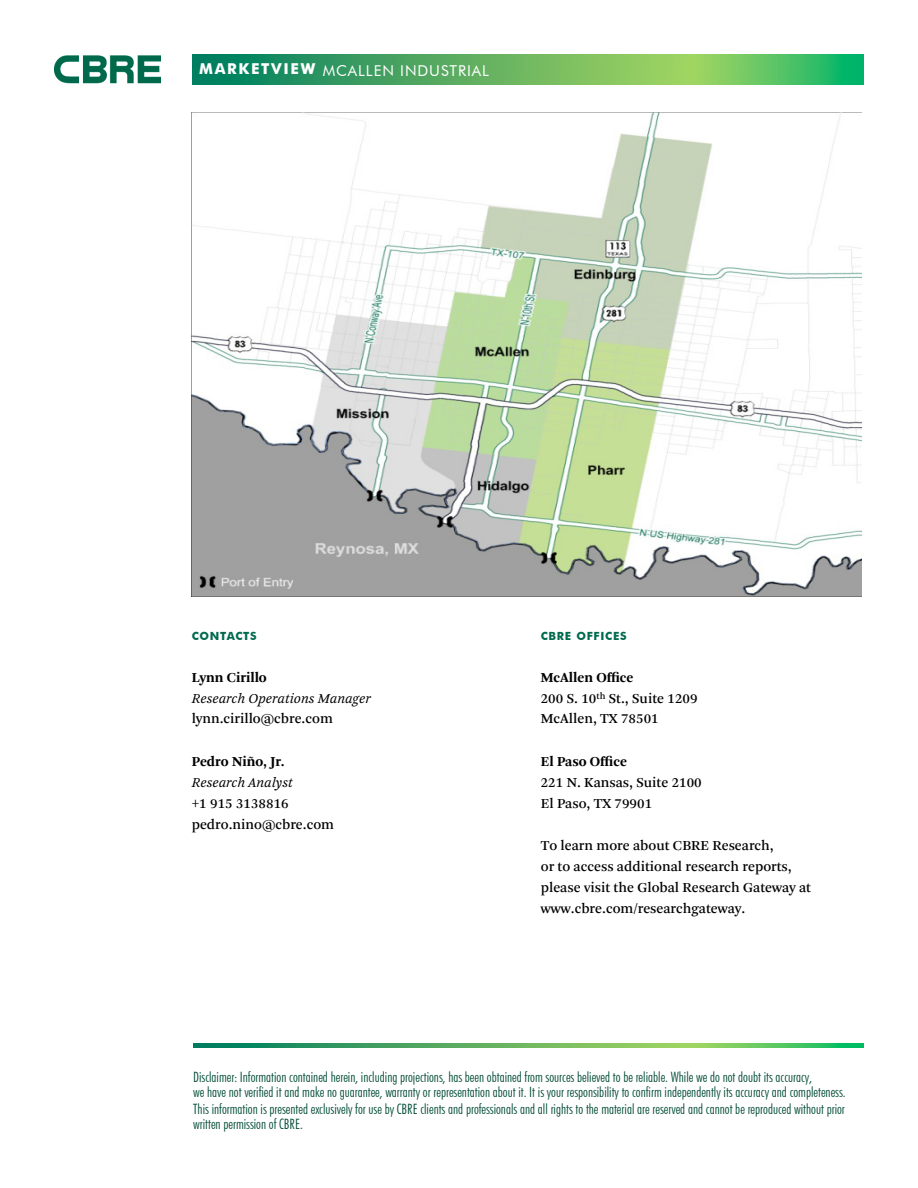
<style>
.page{position:relative;width:918px;height:1188px;background:#fff}
.page>*{position:absolute;margin:0;border:0;box-sizing:border-box;transform-origin:0 0}
.t1{font:15px "Futura BT";letter-spacing:.06em;color:#fff}
.t2{font:700 15px "Futura BT";letter-spacing:.11em;color:#fff}
.t3{font:300 condensed 14.25px/15px "Futura BT";color:#004b35}
.t4{font:14.25px/21px "Arnhem Pro";color:#000}
.t5{font:italic 14.25px "Arnhem Pro Blond";color:#000}
.t6{font:700 14.25px "Arnhem Pro";color:#000}
.t7{font:700 11.25px "Futura BT";letter-spacing:.065em;color:#006a4d}
.s1{font-weight:700}
</style>
<div class="page">
<svg style="left:192px;top:54px;width:672px;height:30px;background:#52b062"></svg>
<img style="left:54px;top:56px;width:106px;height:27px">
<svg style="left:193px;top:1043px;width:671px;height:5px;background:#52b061"></svg>
<img style="left:192px;top:112px;width:670px;height:484px">
<p class="t2" style="left:199px;top:60px;width:117px">MARKETVIEW</p>
<p class="t1" style="left:323px;top:61px;width:168px">MCALLEN INDUSTRIAL</p>
<p class="t7" style="left:192px;top:630px;width:67px">CONTACTS</p>
<p class="t6" style="left:192px;top:672px;width:77px">Lynn Cirillo</p>
<p class="t5" style="left:192px;top:693px;width:181px">Research Operations Manager</p>
<p class="t4" style="left:192px;top:709px;width:143px">lynn.cirillo@cbre.com</p>
<p class="t6" style="left:192px;top:756px;width:95px">Pedro Niño, Jr.</p>
<p class="t5" style="left:192px;top:777px;width:103px">Research Analyst</p>
<p class="t4" style="left:192px;top:794px;width:144px">+1 915 3138816 pedro.nino@cbre.com</p>
<p class="t7" style="left:541px;top:630px;width:87px">CBRE OFFICES</p>
<p class="t4" style="left:541px;top:668px;width:158px"><span class="s1">McAllen Office<br></span>200 S. 10<sup>th</sup> St., Suite 1209</p>
<p class="t4" style="left:541px;top:709px;width:119px">McAllen, TX 78501</p>
<p class="t6" style="left:541px;top:756px;width:88px">El Paso Office</p>
<p class="t4" style="left:541px;top:773px;width:163px">221 N. Kansas, Suite 2100<br>El Paso, TX 79901</p>
<p class="t4" style="left:541px;top:836px;width:272px">To learn more about CBRE Research,<br>or to access additional research reports, please visit the Global Research Gateway at www.cbre.com/researchgateway.</p>
<p class="t3" style="left:193px;top:1070px;width:654px">Disclaimer: Information contained herein, including projections, has been obtained from sources believed to be reliable. While we do not doubt its accuracy,<br>we have not verified it and make no guarantee, warranty or representation about it. It is your responsibility to confirm independently its accuracy and completeness.</p>
<p class="t3" style="left:193px;top:1101px;width:653px">This information is presented exclusively for use by CBRE clients and professionals and all rights to the material are reserved and cannot be reproduced without prior written permission of CBRE.</p>
</div>
